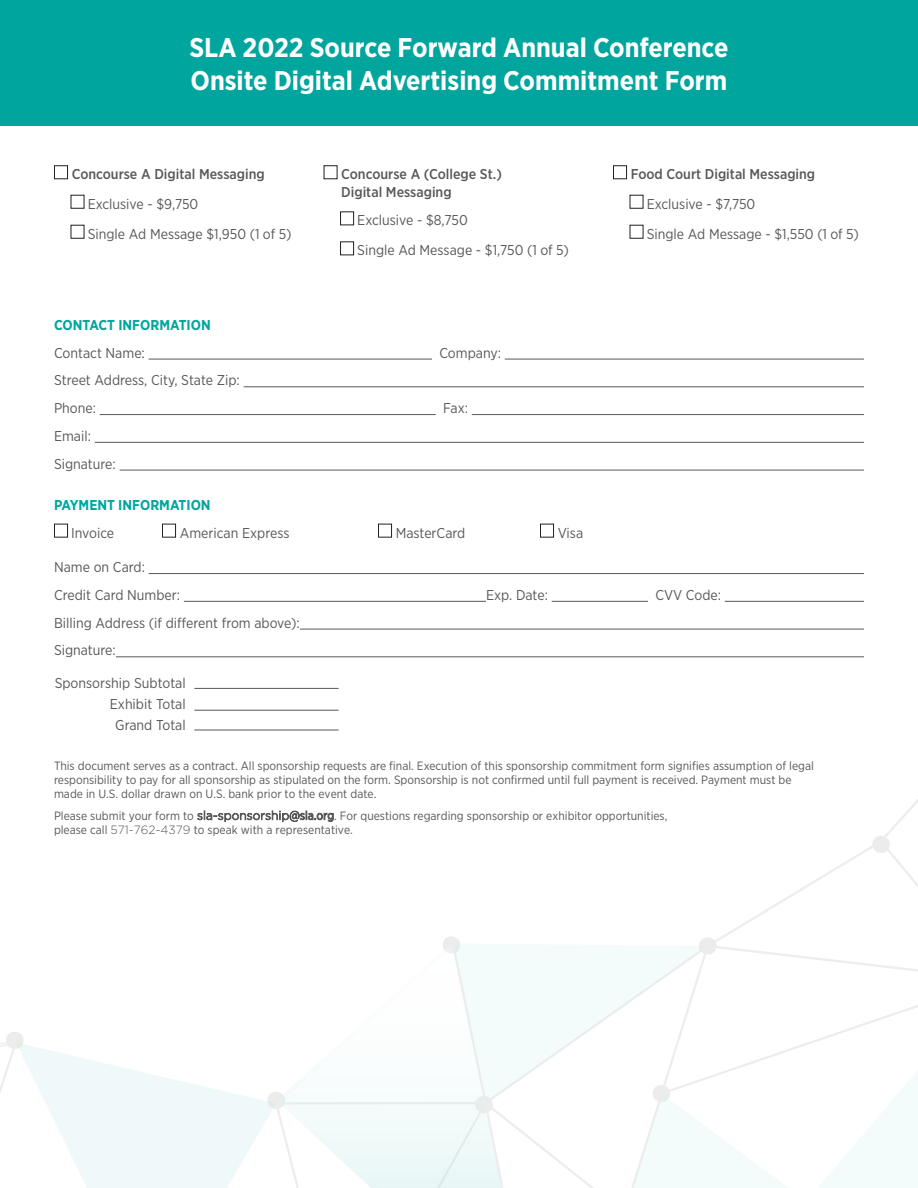
<style>
.page{position:relative;width:918px;height:1188px;background:#fff}
.page>*{position:absolute;margin:0;border:0;box-sizing:border-box;transform-origin:0 0}
.t1{font:700 27px "Gotham Narrow";color:#fff}
.t2{font:14.25px "Gotham Narrow";color:#57585a}
.t3{font:500 14.25px/18px "Gotham Narrow";color:#57585a}
.t4{font:700 14.25px "Gotham Narrow";color:#00a69e}
.t5{font:12px/14.4px "Gotham Narrow";color:#57585a}
.s1{font-family:"Gotham";font-weight:300}
</style>
<div class="page">
<svg style="left:0;top:709px;width:918px;height:479px"></svg>
<svg style="left:276px;top:945px;width:257px;height:243px"></svg>
<hr style="left:149px;top:359px;width:283px;height:1px;background:#57585a">
<hr style="left:505px;top:359px;width:359px;height:1px;background:#57585a">
<hr style="left:244px;top:386px;width:620px;height:1px;background:#57585a">
<hr style="left:100px;top:414px;width:336px;height:1px;background:#57585a">
<hr style="left:472px;top:414px;width:392px;height:1px;background:#57585a">
<hr style="left:95px;top:442px;width:769px;height:1px;background:#57585a">
<hr style="left:120px;top:470px;width:744px;height:1px;background:#57585a">
<hr style="left:149px;top:573px;width:715px;height:1px;background:#57585a">
<hr style="left:184px;top:601px;width:302px;height:1px;background:#57585a">
<hr style="left:552px;top:601px;width:96px;height:1px;background:#57585a">
<hr style="left:725px;top:601px;width:139px;height:1px;background:#57585a">
<hr style="left:300px;top:629px;width:564px;height:1px;background:#57585a">
<hr style="left:116px;top:656px;width:748px;height:1px;background:#57585a">
<div style="left:54px;top:524px;width:14px;height:13px;border:1px solid #231f20"></div>
<div style="left:162px;top:524px;width:14px;height:13px;border:1px solid #231f20"></div>
<div style="left:378px;top:524px;width:14px;height:13px;border:1px solid #231f20"></div>
<div style="left:540px;top:524px;width:14px;height:13px;border:1px solid #231f20"></div>
<hr style="left:194px;top:688px;width:145px;height:1px;background:#57585a">
<hr style="left:194px;top:710px;width:145px;height:1px;background:#57585a">
<hr style="left:194px;top:730px;width:145px;height:1px;background:#57585a">
<div style="left:54px;top:165px;width:14px;height:14px;border:1px solid #231f20"></div>
<div style="left:71px;top:195px;width:13px;height:14px;border:1px solid #231f20"></div>
<div style="left:71px;top:225px;width:13px;height:14px;border:1px solid #231f20"></div>
<div style="left:324px;top:165px;width:13px;height:14px;border:1px solid #231f20"></div>
<div style="left:340px;top:212px;width:14px;height:13px;border:1px solid #231f20"></div>
<div style="left:340px;top:242px;width:14px;height:13px;border:1px solid #231f20"></div>
<div style="left:613px;top:165px;width:14px;height:14px;border:1px solid #231f20"></div>
<div style="left:630px;top:195px;width:13px;height:14px;border:1px solid #231f20"></div>
<div style="left:630px;top:225px;width:13px;height:14px;border:1px solid #231f20"></div>
<div style="left:0;top:0;width:918px;height:125px;background:#00a69e"></div>
<p class="t1" style="left:189px;top:30px;width:541px">SLA 2022 Source Forward Annual Conference</p>
<p class="t1" style="left:191px;top:63px;width:538px">Onsite Digital Advertising Commitment Form</p>
<p class="t3" style="left:72px;top:165px;width:195px">Concourse A Digital Messaging</p>
<p class="t2" style="left:88px;top:195px;width:112px">Exclusive - $9,750</p>
<p class="t2" style="left:88px;top:225px;width:205px">Single Ad Message $1,950 (1 of 5)</p>
<p class="t3" style="left:341px;top:165px;width:162px">Concourse A (College St.)<br>Digital Messaging</p>
<p class="t2" style="left:357px;top:212px;width:112px">Exclusive - $8,750</p>
<p class="t2" style="left:357px;top:242px;width:213px">Single Ad Message - $1,750 (1 of 5)</p>
<p class="t3" style="left:631px;top:165px;width:186px">Food Court Digital Messaging</p>
<p class="t2" style="left:647px;top:195px;width:110px">Exclusive - $7,750</p>
<p class="t2" style="left:647px;top:225px;width:214px">Single Ad Message - $1,550 (1 of 5)</p>
<p class="t4" style="left:54px;top:316px;width:158px">CONTACT INFORMATION</p>
<p class="t2" style="left:54px;top:344px;width:92px">Contact Name:</p>
<p class="t2" style="left:439px;top:344px;width:63px">Company:</p>
<p class="t2" style="left:54px;top:372px;width:187px">Street Address, City, State Zip:</p>
<p class="t2" style="left:54px;top:399px;width:44px">Phone:</p>
<p class="t2" style="left:443px;top:399px;width:27px">Fax:</p>
<p class="t2" style="left:54px;top:427px;width:38px">Email:</p>
<p class="t2" style="left:54px;top:455px;width:63px">Signature:</p>
<p class="t4" style="left:54px;top:496px;width:158px">PAYMENT INFORMATION</p>
<p class="t2" style="left:71px;top:524px;width:45px">Invoice</p>
<p class="t2" style="left:180px;top:524px;width:111px">American Express</p>
<p class="t2" style="left:396px;top:524px;width:71px">MasterCard</p>
<p class="t2" style="left:558px;top:524px;width:27px">Visa</p>
<p class="t2" style="left:54px;top:558px;width:93px">Name on Card:</p>
<p class="t2" style="left:54px;top:586px;width:128px">Credit Card Number:</p>
<p class="t2" style="left:486px;top:586px;width:64px">Exp. Date:</p>
<p class="t2" style="left:655px;top:586px;width:67px">CVV Code:</p>
<p class="t2" style="left:54px;top:614px;width:247px">Billing Address (if different from above):</p>
<p class="t2" style="left:54px;top:642px;width:63px">Signature:</p>
<p class="t2" style="left:55px;top:674px;width:133px">Sponsorship Subtotal</p>
<p class="t2" style="left:110px;top:695px;width:77px">Exhibit Total</p>
<p class="t2" style="left:115px;top:716px;width:72px">Grand Total</p>
<p class="t5" style="left:54px;top:758px;width:761px">This document serves as a contract. All sponsorship requests are final. Execution of this sponsorship commitment form signifies assumption of legal responsibility to pay for all sponsorship as stipulated on the form. Sponsorship is not confirmed until full payment is received. Payment must be made in U.S. dollar drawn on U.S. bank prior to the event date.</p>
<p class="t5" style="left:54px;top:808px;width:615px">Please submit your form to <span class="s1">sla-sponsorship</span>@sla.org. For questions regarding sponsorship or exhibitor opportunities, please call <span class="s1">571-762-4379</span> to speak with a representative.</p>
</div>
